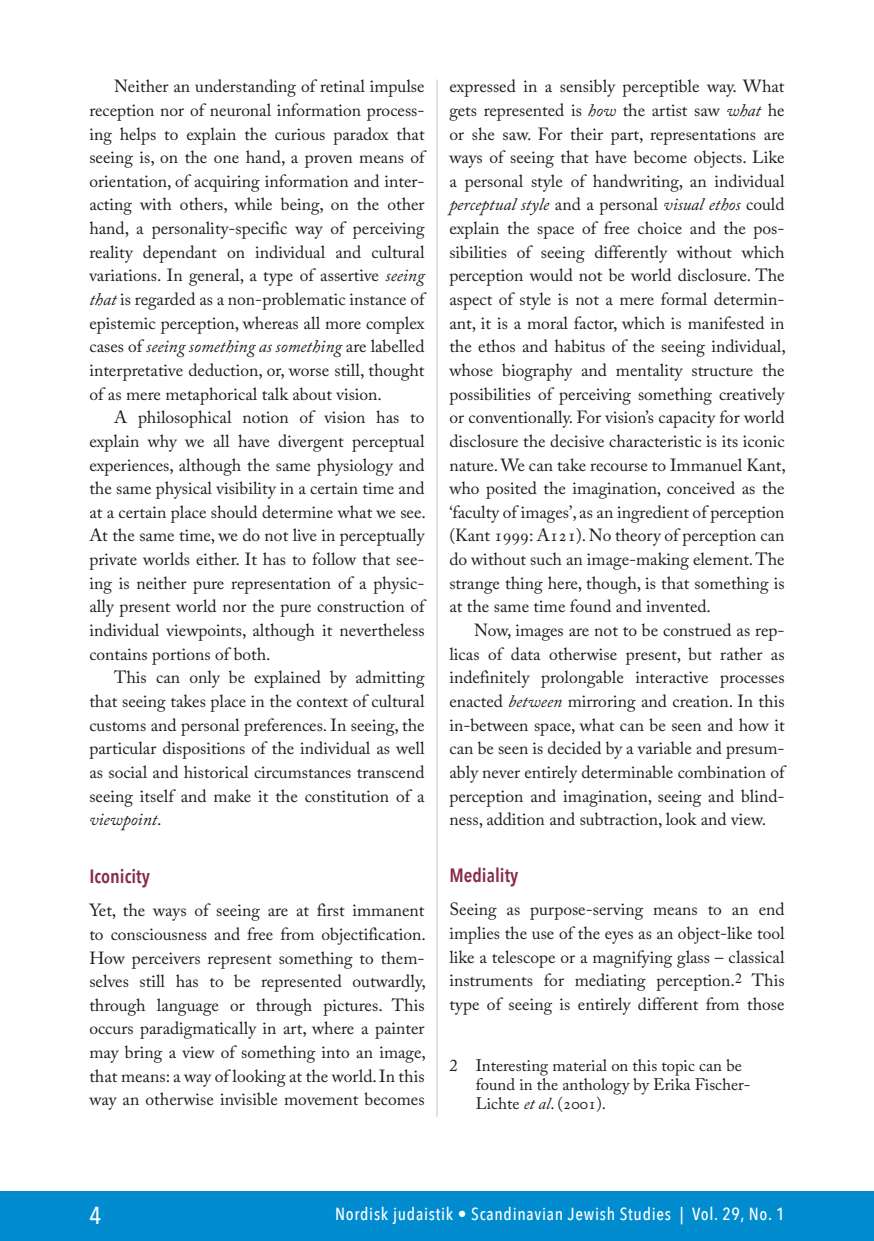
<style>
.page{position:relative;width:874px;height:1241px;background:#fff}
.page>*{position:absolute;margin:0;border:0;box-sizing:border-box;transform-origin:0 0}
.t1{font:500 24.5px "Avenir Next Condensed";color:#fff}
.t2{font:600 19.25px "Avenir Next Condensed";color:#882b4c}
.t3{font:17.5px/23.6px "Adobe Caslon Pro";color:#1d1d1b;text-align:justify}
.t4{font:500 17.5px "Avenir Next Condensed";letter-spacing:.04em;color:#fff}
.t5{font:16.62px/19.2px "Adobe Caslon Pro";color:#1d1d1b}
.s1{font-style:italic}
</style>
<div class="page">
<div style="left:0;top:1191px;width:873px;height:49px;background:#008ccf"></div>
<hr style="left:436px;top:79px;width:1px;height:1037px;background:#d0d0d0">
<p class="t3" style="left:89px;top:74px;width:336px;text-indent:25px">Neither an understanding of retinal impulse reception nor of neuronal information process&shy;ing helps to explain the curious paradox that seeing is, on the one hand, a proven means of orientation, of acquiring information and inter&shy;acting with others, while being, on the other hand, a personality-specific way of perceiving reality dependant on individual and cultural variations. In general, a type of assertive <span class="s1">seeing that</span> is regarded as a non-problematic instance of epistemic perception, whereas all more complex cases of <span class="s1">seeing something as something</span> are labelled interpretative deduction, or, worse still, thought of as mere metaphorical talk about vision.</p>
<p class="t3" style="left:89px;top:405px;width:338px;text-align:left;text-indent:25px">A philosophical notion of vision has to explain why we all have divergent perceptual experiences, although the same physiology and the same physical visibility in a certain time and at a certain place should determine what we see.<br>At the same time, we do not live in perceptually private worlds either. It has to follow that see&shy;ing is neither pure representation of a physic&shy;ally present world nor the pure construction of individual viewpoints, although it nevertheless contains portions of both.</p>
<p class="t3" style="left:89px;top:665px;width:336px;text-indent:25px">This can only be explained by admitting that seeing takes place in the context of cultural customs and personal preferences. In seeing, the particular dispositions of the individual as well as social and historical circumstances transcend seeing itself and make it the constitution of a <span class="s1">viewpoint</span>.</p>
<p class="t2" style="left:89px;top:859px;width:62px">Iconicity</p>
<p class="t3" style="left:89px;top:898px;width:338px">Yet, the ways of seeing are at first immanent to consciousness and free from objectification.<br>How perceivers represent something to them&shy;selves still has to be represented outwardly, through language or through pictures. This occurs paradigmatically in art, where a painter may bring a view of something into an image, that means: a way of looking at the world. In this way an otherwise invisible movement becomes</p>
<p class="t3" style="left:449px;top:74px;width:338px;text-align:left">expressed in a sensibly perceptible way. What gets represented is <span class="s1">how</span> the artist saw <span class="s1">what</span> he or she saw. For their part, representations are ways of seeing that have become objects. Like a personal style of handwriting, an individual <span class="s1">perceptual style</span> and a personal <span class="s1">visual ethos</span> could explain the space of free choice and the pos&shy;sibilities of seeing differently without which perception would not be world disclosure. The aspect of style is not a mere formal determin&shy;ant, it is a moral factor, which is manifested in the ethos and habitus of the seeing individual, whose biography and mentality structure the possibilities of perceiving something creatively or conventionally. For vision’s capacity for world disclosure the decisive characteristic is its iconic nature. We can take recourse to Immanuel Kant, who posited the imagination, conceived as the ‘faculty of images’, as an ingredient of perception (Kant 1999: A121). No theory of perception can do without such an image-making element. The strange thing here, though, is that something is at the same time found and invented.</p>
<p class="t3" style="left:449px;top:618px;width:336px;text-indent:25px">Now, images are not to be construed as rep&shy;licas of data otherwise present, but rather as indefinitely prolongable interactive processes enacted <span class="s1">between</span> mirroring and creation. In this in-between space, what can be seen and how it can be seen is decided by a variable and presum&shy;ably never entirely determinable combination of perception and imagination, seeing and blind&shy;ness, addition and subtraction, look and view.</p>
<p class="t2" style="left:449px;top:858px;width:70px">Mediality</p>
<p class="t3" style="left:449px;top:897px;width:336px">Seeing as purpose-serving means to an end implies the use of the eyes as an object-like tool like a telescope or a magnifying glass – classical instruments for mediating perception.<sup>2</sup> This type of seeing is entirely different from those</p>
<p class="t5" style="left:475px;top:1055px;width:276px;text-indent:-26px">2 Interesting material on this topic can be found in the anthology by Erika Fischer-<br>Lichte <span class="s1">et al</span>. (2001).</p>
<h1 class="t1" style="left:89px;top:1200px;width:13px">4</h1>
<p class="t4" style="left:335px;top:1202px;width:450px">Nordisk judaistik • Scandinavian Jewish Studies | Vol. 29, No. 1</p>
</div>
